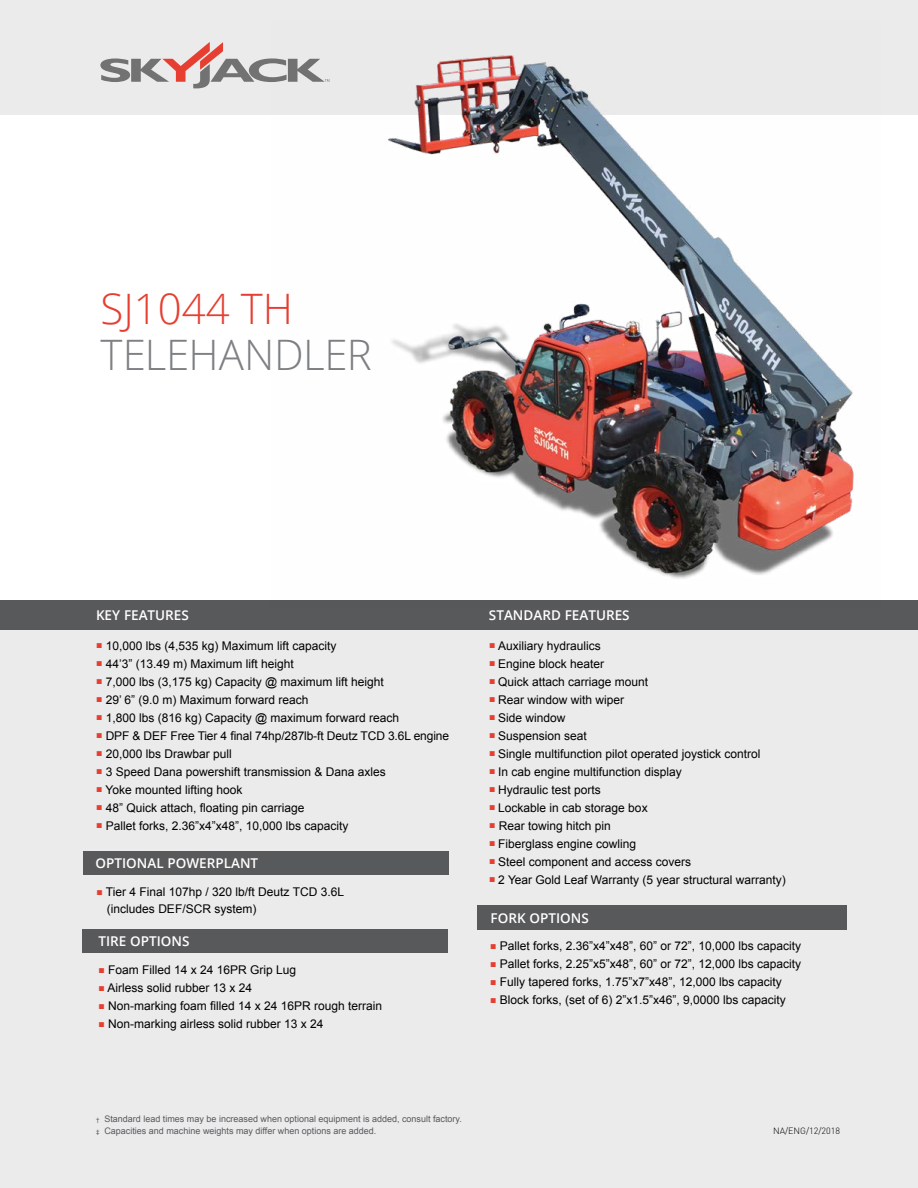
<style>
.page{position:relative;width:918px;height:1188px;background:#fff}
.page>*{position:absolute;margin:0;border:0;box-sizing:border-box;transform-origin:0 0}
.t1{font:300 42px "Open Sans";letter-spacing:-.01em;color:#7e8083}
.t2{font:300 42px "Open Sans";color:#e63e30}
.t3{font:600 13.5px "Open Sans";color:#fff}
.t4{font:12px/16.5px "Arial";color:#000}
.t5{font:9px/12px "Arial";color:#58595b}
.t6{font:300 9px "DIN";color:#000}
.s1{font-size:10.5px;color:#e63e30}
.s2{font-size:6px}
</style>
<div class="page">
<div style="left:0;top:605px;width:918px;height:583px;background:#ebebec"></div>
<div style="left:0;top:0;width:918px;height:114px;background:#ebebec"></div>
<svg style="left:100px;top:42px;width:171px;height:46px"></svg>
<div style="left:0;top:600px;width:918px;height:29px;background:#58595b"></div>
<img style="left:271px;top:55px;width:610px;height:524px">
<div style="left:82px;top:929px;width:366px;height:24px;background:#58595b"></div>
<div style="left:83px;top:851px;width:366px;height:24px;background:#58595b"></div>
<div style="left:478px;top:906px;width:369px;height:24px;background:#58595b"></div>
<h1 class="t2" style="left:101px;top:280px;width:194px">SJ1044 TH</h1>
<h1 class="t1" style="left:101px;top:326px;width:273px">TELEHANDLER</h1>
<p class="t3" style="left:96px;top:606px;width:94px">KEY FEATURES</p>
<p class="t3" style="left:489px;top:606px;width:142px">STANDARD FEATURES</p>
<p class="t4" style="left:96px;top:638px;width:242px"><span class="s1">■</span> 10,000 lbs (4,535 kg) Maximum lift capacity</p>
<p class="t4" style="left:96px;top:656px;width:199px"><span class="s1">■</span> 44’3” (13.49 m) Maximum lift height</p>
<p class="t4" style="left:96px;top:674px;width:289px"><span class="s1">■</span> 7,000 lbs (3,175 kg) Capacity @ maximum lift height</p>
<p class="t4" style="left:96px;top:692px;width:214px"><span class="s1">■</span> 29’ 6” (9.0 m) Maximum forward reach</p>
<p class="t4" style="left:96px;top:710px;width:305px"><span class="s1">■</span> 1,800 lbs (816 kg) Capacity @ maximum forward reach</p>
<p class="t4" style="left:96px;top:728px;width:355px"><span class="s1">■</span> DPF &amp; DEF Free Tier 4 final 74hp/287lb-ft Deutz TCD 3.6L engine</p>
<p class="t4" style="left:96px;top:746px;width:137px"><span class="s1">■</span> 20,000 lbs Drawbar pull</p>
<p class="t4" style="left:96px;top:764px;width:291px"><span class="s1">■</span> 3 Speed Dana powershift transmission &amp; Dana axles</p>
<p class="t4" style="left:96px;top:782px;width:148px"><span class="s1">■</span> Yoke mounted lifting hook</p>
<p class="t4" style="left:96px;top:800px;width:210px"><span class="s1">■</span> 48” Quick attach, floating pin carriage</p>
<p class="t4" style="left:96px;top:818px;width:254px"><span class="s1">■</span> Pallet forks, 2.36”x4”x48”, 10,000 lbs capacity</p>
<p class="t4" style="left:489px;top:638px;width:113px"><span class="s1">■</span> Auxiliary hydraulics</p>
<p class="t4" style="left:489px;top:656px;width:117px"><span class="s1">■</span> Engine block heater</p>
<p class="t4" style="left:489px;top:674px;width:161px"><span class="s1">■</span> Quick attach carriage mount</p>
<p class="t4" style="left:489px;top:692px;width:137px"><span class="s1">■</span> Rear window with wiper</p>
<p class="t4" style="left:489px;top:710px;width:78px"><span class="s1">■</span> Side window</p>
<p class="t4" style="left:489px;top:728px;width:99px"><span class="s1">■</span> Suspension seat</p>
<p class="t4" style="left:489px;top:746px;width:273px"><span class="s1">■</span> Single multifunction pilot operated joystick control</p>
<p class="t4" style="left:489px;top:764px;width:194px"><span class="s1">■</span> In cab engine multifunction display</p>
<p class="t4" style="left:489px;top:782px;width:113px"><span class="s1">■</span> Hydraulic test ports</p>
<p class="t4" style="left:489px;top:800px;width:160px"><span class="s1">■</span> Lockable in cab storage box</p>
<p class="t4" style="left:489px;top:818px;width:123px"><span class="s1">■</span> Rear towing hitch pin</p>
<p class="t4" style="left:489px;top:836px;width:149px"><span class="s1">■</span> Fiberglass engine cowling</p>
<p class="t4" style="left:489px;top:854px;width:204px"><span class="s1">■</span> Steel component and access covers</p>
<p class="t4" style="left:489px;top:872px;width:298px"><span class="s1">■</span> 2 Year Gold Leaf Warranty (5 year structural warranty)</p>
<p class="t3" style="left:96px;top:854px;width:164px">OPTIONAL POWERPLANT</p>
<p class="t4" style="left:107px;top:884px;width:239px;text-indent:-11px"><span class="s1">■</span> Tier 4 Final 107hp / 320 lb/ft Deutz TCD 3.6L (includes DEF/SCR system)</p>
<p class="t3" style="left:491px;top:909px;width:100px">FORK OPTIONS</p>
<p class="t3" style="left:98px;top:932px;width:93px">TIRE OPTIONS</p>
<p class="t4" style="left:98px;top:962px;width:199px"><span class="s1">■</span> Foam Filled 14 x 24 16PR Grip Lug</p>
<p class="t4" style="left:98px;top:980px;width:155px"><span class="s1">■</span> Airless solid rubber 13 x 24</p>
<p class="t4" style="left:98px;top:998px;width:285px"><span class="s1">■</span> Non-marking foam filled 14 x 24 16PR rough terrain</p>
<p class="t4" style="left:98px;top:1016px;width:227px"><span class="s1">■</span> Non-marking airless solid rubber 13 x 24</p>
<p class="t4" style="left:490px;top:938px;width:313px"><span class="s1">■</span> Pallet forks, 2.36”x4”x48”, 60” or 72”, 10,000 lbs capacity</p>
<p class="t4" style="left:490px;top:956px;width:313px"><span class="s1">■</span> Pallet forks, 2.25”x5”x48”, 60” or 72”, 12,000 lbs capacity</p>
<p class="t4" style="left:490px;top:974px;width:293px"><span class="s1">■</span> Fully tapered forks, 1.75”x7”x48”, 12,000 lbs capacity</p>
<p class="t4" style="left:490px;top:992px;width:297px"><span class="s1">■</span> Block forks, (set of 6) 2”x1.5”x46”, 9,0000 lbs capacity</p>
<p class="t5" style="left:96px;top:1113px;width:367px"><span class="s2">†</span> Standard lead times may be increased when optional equipment is added, consult factory. <span class="s2">‡</span> Capacities and machine weights may differ when options are added.</p>
<p class="t6" style="left:773px;top:1125px;width:68px">NA/ENG/12/2018</p>
</div>
